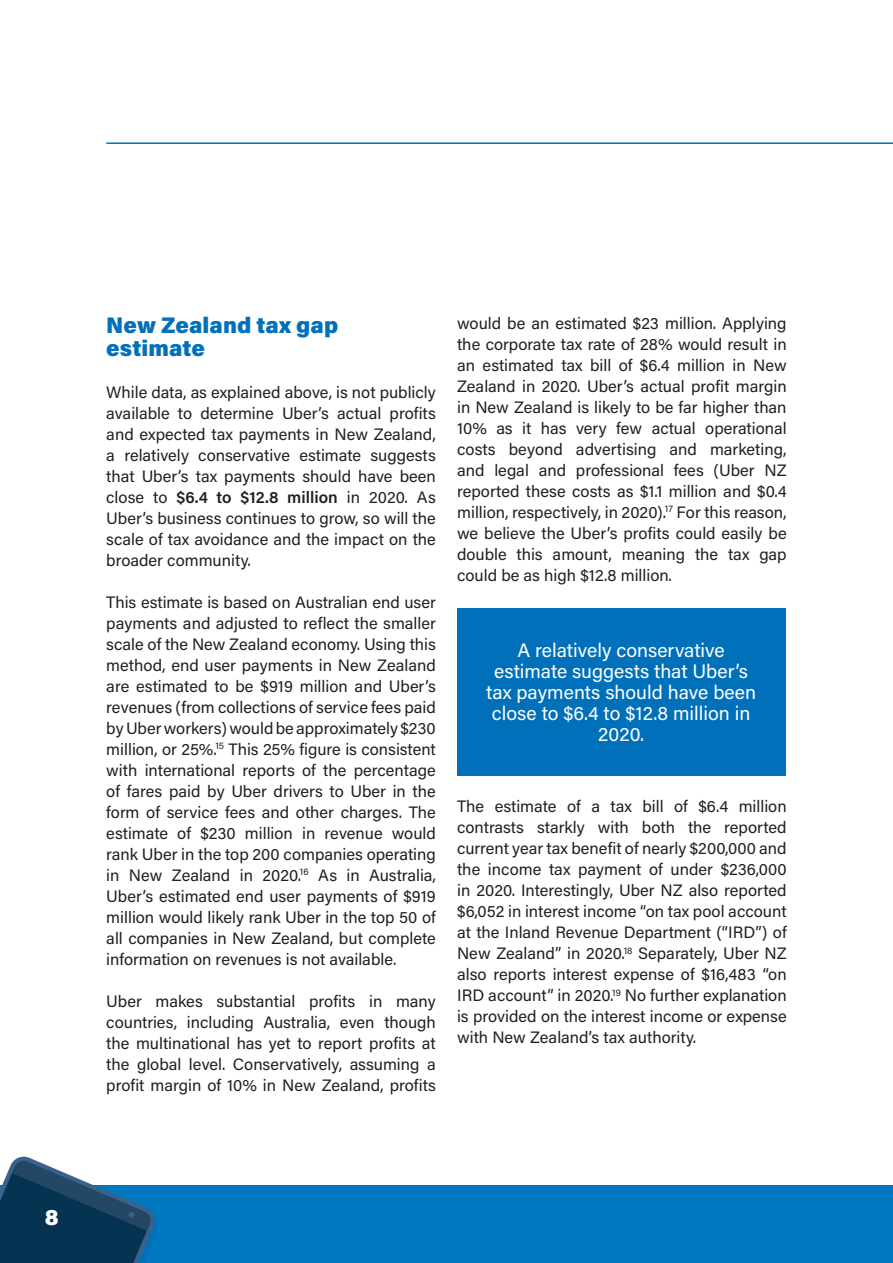
<style>
.page{position:relative;width:893px;height:1263px;background:#fff}
.page>*{position:absolute;margin:0;border:0;box-sizing:border-box;transform-origin:0 0}
.t1{font:900 22.5px/22.5px "Acumin Pro";letter-spacing:.005em;color:#0070ba}
.t2{font:900 22.5px "Acumin Pro";color:#fff}
.t3{font:19.5px/21px "Acumin Pro";color:#fff;text-align:center}
.t4{font:16.5px/21px "Acumin Pro";color:#231f20;text-align:justify}
.s1{font-weight:600}
</style>
<div class="page">
<hr style="left:106px;top:142px;width:787px;height:2px;background:#0070ba">
<div style="left:0;top:1185px;width:893px;height:78px;background:#0078bf"></div>
<svg style="left:0;top:1157px;width:155px;height:106px"></svg>
<div style="left:457px;top:608px;width:328px;height:168px;background:#0070ba"></div>
<h1 class="t2" style="left:45px;top:1201px;width:15px">8</h1>
<p class="t1" style="left:106px;top:313px;width:233px">New Zealand tax gap estimate</p>
<p class="t4" style="left:106px;top:381px;width:331px">While data, as explained above, is not publicly available to determine Uber’s actual profits and expected tax payments in New Zealand, a relatively conservative estimate suggests that Uber’s tax payments should have been close to <span class="s1">$6.4 to $12.8 million</span> in 2020. As Uber’s business continues to grow, so will the scale of tax avoidance and the impact on the broader community.</p>
<p class="t4" style="left:106px;top:591px;width:331px">This estimate is based on Australian end user payments and adjusted to reflect the smaller scale of the New Zealand economy. Using this method, end user payments in New Zealand are estimated to be $919 million and Uber’s revenues (from collections of service fees paid by Uber workers) would be approximately $230 million, or 25%.<sup>15</sup> This 25% figure is consistent with international reports of the percentage of fares paid by Uber drivers to Uber in the form of service fees and other charges. The estimate of $230 million in revenue would rank Uber in the top 200 companies operating in New Zealand in 2020.<sup>16</sup> As in Australia, Uber’s estimated end user payments of $919 million would likely rank Uber in the top 50 of all companies in New Zealand, but complete information on revenues is not available.</p>
<p class="t4" style="left:106px;top:990px;width:331px">Uber makes substantial profits in many countries, including Australia, even though the multinational has yet to report profits at the global level. Conservatively, assuming a profit margin of 10% in New Zealand, profits</p>
<p class="t4" style="left:457px;top:312px;width:331px">would be an estimated $23 million. Applying the corporate tax rate of 28% would result in an estimated tax bill of $6.4 million in New Zealand in 2020. Uber’s actual profit margin in New Zealand is likely to be far higher than 10% as it has very few actual operational costs beyond advertising and marketing, and legal and professional fees (Uber NZ reported these costs as $1.1 million and $0.4 million, respectively, in 2020).<sup>17</sup> For this reason, we believe the Uber’s profits could easily be double this amount, meaning the tax gap could be as high $12.8 million.</p>
<p class="t3" style="left:486px;top:639px;width:271px">A relatively conservative estimate suggests that Uber’s tax payments should have been close to $6.4 to $12.8 million in<br>2020.</p>
<p class="t4" style="left:457px;top:795px;width:331px">The estimate of a tax bill of $6.4 million contrasts starkly with both the reported current year tax benefit of nearly $200,000 and the income tax payment of under $236,000 in 2020. Interestingly, Uber NZ also reported $6,052 in interest income “on tax pool account at the Inland Revenue Department (“IRD”) of New Zealand” in 2020.<sup>18</sup> Separately, Uber NZ also reports interest expense of $16,483 “on IRD account” in 2020.<sup>19</sup> No further explanation is provided on the interest income or expense with New Zealand’s tax authority.</p>
</div>
